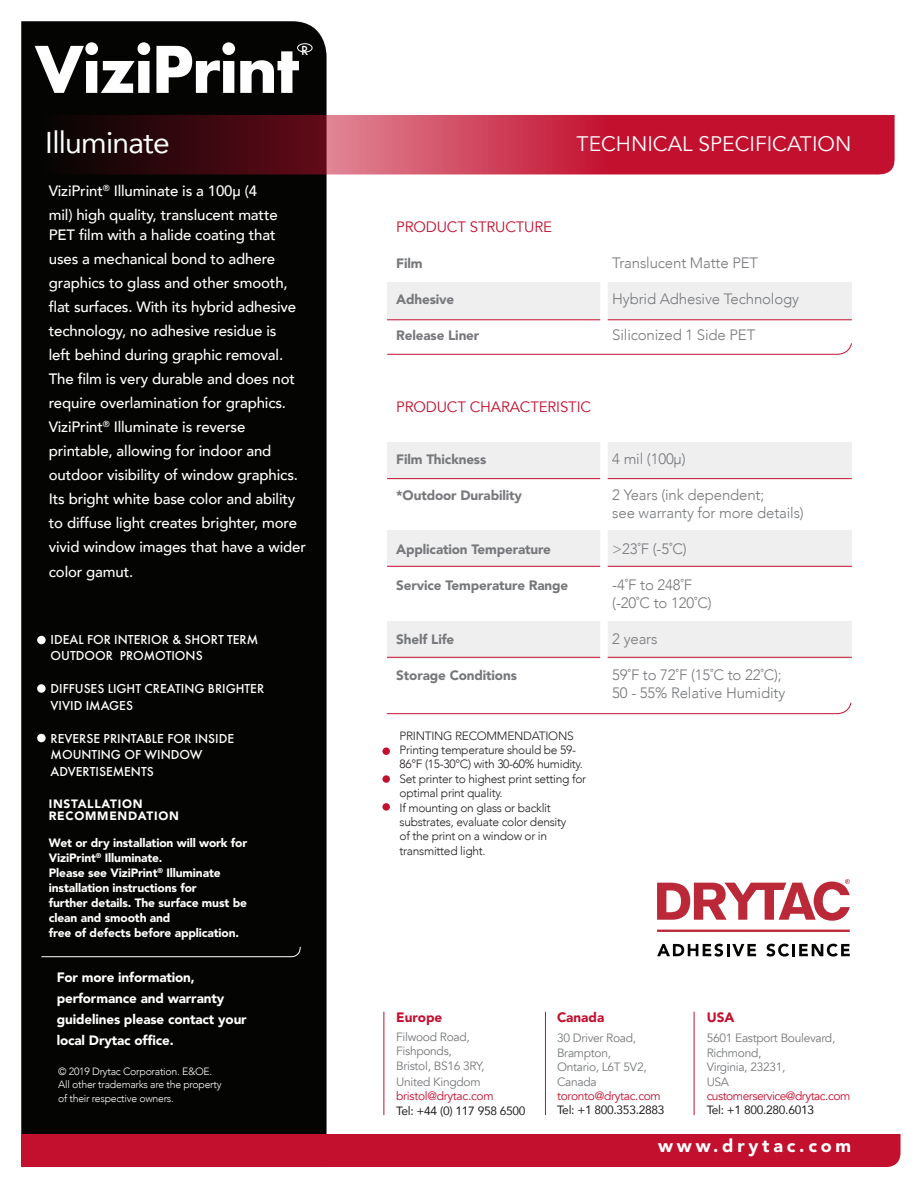
<style>
.page{position:relative;width:918px;height:1188px;background:#fff}
.page>*{position:absolute;margin:0;border:0;box-sizing:border-box;transform-origin:0 0}
.t1{font:700 70.5px "Futura EF";letter-spacing:-.025em;color:#fff}
.t2{font:30px "Avenir";letter-spacing:-.025em;color:#fff}
.t3{font:21px "Avenir";color:#fff}
.t4{font:900 18px "Avenir";letter-spacing:.21em;color:#fff}
.t5{font:500 15px/24px "Avenir";letter-spacing:-.01em;color:#fff}
.t6{font:300 15px "Avenir";letter-spacing:-.01em;color:#76787b}
.t7{font:15px "Avenir";letter-spacing:-.01em;color:#c3102f}
.t8{font:500 13.65px "Futura EF";color:#fff}
.t9{font:500 13.5px/16.5px "Futura EF";color:#fff}
.t10{font:900 13.5px "Avenir";letter-spacing:-.01em;color:#76787b}
.t11{font:900 13.5px/21px "Avenir";letter-spacing:-.01em;color:#fff}
.t12{font:900 13.5px "Avenir";color:#c3102f}
.t13{font:300 12px/14.4px "Avenir";letter-spacing:-.025em;color:#231f20}
.t14{font:900 12px/15px "Avenir";letter-spacing:-.01em;color:#fff}
.t15{font:12px "Avenir";letter-spacing:-.025em;color:#76787b}
.t16{font:12px "Avenir";letter-spacing:-.025em;color:#c3102f}
.t17{font:12px "Avenir";letter-spacing:-.025em;color:#231f20}
.t18{font:900 12px/12px "Avenir";letter-spacing:.06em;color:#fff}
.t19{font:300 10.5px/13.5px "Avenir";letter-spacing:-.025em;color:#fff}
</style>
<div class="page">
<div style="left:21px;top:21px;width:306px;height:1113px;background:#040503"></div>
<div style="left:21px;top:1134px;width:880px;height:33px;background:#c3102f"></div>
<svg style="left:44px;top:115px;width:851px;height:60px;background:#982236"></svg>
<svg style="left:41px;top:946px;width:261px;height:11px;background:#161715"></svg>
<hr style="left:384px;top:1012px;width:1px;height:103px;background:#c3102f">
<hr style="left:545px;top:1012px;width:1px;height:103px;background:#c3102f">
<hr style="left:694px;top:1012px;width:1px;height:103px;background:#c3102f">
<svg style="left:657px;top:879px;width:193px;height:42px"></svg>
<svg style="left:657px;top:944px;width:99px;height:13px"></svg>
<svg style="left:766px;top:944px;width:84px;height:13px"></svg>
<hr style="left:657px;top:930px;width:193px;height:2px;background:#bb2938">
<div style="left:387px;top:282px;width:465px;height:38px;background:#efeff0"></div>
<hr style="left:387px;top:319px;width:465px;height:1px;background:#c3102f">
<div style="left:387px;top:621px;width:465px;height:37px;background:#efeff0"></div>
<div style="left:387px;top:530px;width:465px;height:37px;background:#efeff0"></div>
<div style="left:387px;top:442px;width:465px;height:36px;background:#efeff0"></div>
<hr style="left:387px;top:478px;width:465px;height:1px;background:#c3102f">
<hr style="left:387px;top:566px;width:465px;height:1px;background:#c3102f">
<hr style="left:387px;top:657px;width:465px;height:1px;background:#c3102f">
<div style="left:600px;top:186px;width:8px;height:199px;background:#fff"></div>
<svg style="left:387px;top:343px;width:465px;height:12px"></svg>
<div style="left:600px;top:375px;width:8px;height:426px;background:#fff"></div>
<svg style="left:386px;top:702px;width:466px;height:12px"></svg>
<div style="left:297px;top:43px;width:16px;height:9px;border:1px solid #fff;border-radius:50%"></div>
<div style="left:37px;top:636px;width:9px;height:8px;background:#fff;border-radius:50%"></div>
<div style="left:37px;top:684px;width:9px;height:9px;background:#fff;border-radius:50%"></div>
<div style="left:37px;top:734px;width:9px;height:8px;background:#fff;border-radius:50%"></div>
<div style="left:382px;top:747px;width:8px;height:8px;background:#c3102f;border-radius:50%"></div>
<div style="left:382px;top:775px;width:8px;height:8px;background:#c3102f;border-radius:50%"></div>
<div style="left:382px;top:803px;width:8px;height:8px;background:#c3102f;border-radius:50%"></div>
<p class="t1" style="left:35px;top:27px;width:266px">ViziPrint</p>
<p class="t8" style="left:301px;top:42px;width:9px">R</p>
<p class="t2" style="left:45px;top:119px;width:126px">Illuminate</p>
<p class="t5" style="left:49px;top:178px;width:230px">ViziPrint<sup>®</sup> Illuminate is a 100μ (4 mil) high quality, translucent matte</p>
<p class="t5" style="left:49px;top:222px;width:259px">PET film with a halide coating that uses a mechanical bond to adhere graphics to glass and other smooth, flat surfaces. With its hybrid adhesive technology, no adhesive residue is<br>left behind during graphic removal.<br>The film is very durable and does not require overlamination for graphics.<br>ViziPrint<sup>®</sup> Illuminate is reverse printable, allowing for indoor and outdoor visibility of window graphics.<br>Its bright white base color and ability to diffuse light creates brighter, more vivid window images that have a wider</p>
<p class="t5" style="left:49px;top:559px;width:86px">color gamut.</p>
<p class="t9" style="left:51px;top:631px;width:209px">IDEAL FOR INTERIOR &amp; SHORT TERM<br>OUTDOOR PROMOTIONS</p>
<p class="t9" style="left:51px;top:680px;width:215px">DIFFUSES LIGHT CREATING BRIGHTER<br>VIVID IMAGES</p>
<p class="t9" style="left:51px;top:730px;width:185px">REVERSE PRINTABLE FOR INSIDE<br>MOUNTING OF WINDOW</p>
<p class="t9" style="left:51px;top:763px;width:105px">ADVERTISEMENTS</p>
<p class="t18" style="left:49px;top:797px;width:131px">INSTALLATION<br>RECOMMENDATION</p>
<p class="t14" style="left:49px;top:835px;width:200px">Wet or dry installation will work for<br>ViziPrint<sup>®</sup> Illuminate.</p>
<p class="t14" style="left:49px;top:865px;width:173px">Please see ViziPrint<sup>®</sup> Illuminate installation instructions for</p>
<p class="t14" style="left:49px;top:895px;width:200px">further details. The surface must be clean and smooth and</p>
<p class="t14" style="left:49px;top:925px;width:192px">free of defects before application.</p>
<p class="t11" style="left:57px;top:967px;width:169px">For more information, performance and warranty</p>
<p class="t11" style="left:57px;top:1009px;width:192px">guidelines please contact your local Drytac office.</p>
<p class="t19" style="left:58px;top:1064px;width:165px">© 2019 Drytac Corporation. E&amp;OE.<br>All other trademarks are the property of their respective owners.</p>
<p class="t3" style="left:577px;top:131px;width:276px">TECHNICAL SPECIFICATION</p>
<p class="t7" style="left:396px;top:218px;width:157px">PRODUCT STRUCTURE</p>
<p class="t10" style="left:396px;top:252px;width:28px">Film</p>
<p class="t6" style="left:612px;top:254px;width:147px">Translucent Matte PET</p>
<p class="t10" style="left:396px;top:288px;width:60px">Adhesive</p>
<p class="t6" style="left:612px;top:290px;width:188px">Hybrid Adhesive Technology</p>
<p class="t10" style="left:396px;top:324px;width:85px">Release Liner</p>
<p class="t6" style="left:612px;top:326px;width:145px">Siliconized 1 Side PET</p>
<p class="t7" style="left:396px;top:398px;width:196px">PRODUCT CHARACTERISTIC</p>
<p class="t10" style="left:396px;top:448px;width:92px">Film Thickness</p>
<p class="t6" style="left:612px;top:450px;width:75px">4 mil (100μ)</p>
<p class="t10" style="left:396px;top:484px;width:127px">*Outdoor Durability</p>
<p class="t6" style="left:612px;top:486px;width:154px">2 Years (ink dependent;</p>
<p class="t6" style="left:612px;top:504px;width:193px">see warranty for more details)</p>
<p class="t10" style="left:396px;top:538px;width:156px">Application Temperature</p>
<p class="t6" style="left:612px;top:540px;width:76px">&gt;23˚F (-5˚C)</p>
<p class="t10" style="left:396px;top:574px;width:174px">Service Temperature Range</p>
<p class="t6" style="left:612px;top:576px;width:81px">-4˚F to 248˚F</p>
<p class="t6" style="left:612px;top:594px;width:101px">(-20˚C to 120˚C)</p>
<p class="t10" style="left:396px;top:628px;width:60px">Shelf Life</p>
<p class="t6" style="left:612px;top:630px;width:47px">2 years</p>
<p class="t10" style="left:396px;top:664px;width:122px">Storage Conditions</p>
<p class="t6" style="left:612px;top:666px;width:171px">59˚F to 72˚F (15˚C to 22˚C);</p>
<p class="t6" style="left:612px;top:684px;width:175px">50 - 55% Relative Humidity</p>
<p class="t13" style="left:400px;top:728px;width:176px">PRINTING RECOMMENDATIONS</p>
<p class="t13" style="left:400px;top:743px;width:185px">Printing temperature should be 59-<br>86°F (15-30°C) with 30-60% humidity.</p>
<p class="t13" style="left:400px;top:771px;width:188px">Set printer to highest print setting for optimal print quality.</p>
<p class="t13" style="left:400px;top:800px;width:168px">If mounting on glass or backlit substrates, evaluate color density of the print on a window or in transmitted light.</p>
<p class="t12" style="left:396px;top:1006px;width:47px">Europe</p>
<p class="t15" style="left:396px;top:1030px;width:75px">Filwood Road,</p>
<p class="t15" style="left:396px;top:1044px;width:57px">Fishponds,</p>
<p class="t15" style="left:396px;top:1058px;width:90px">Bristol, BS16 3RY,</p>
<p class="t15" style="left:396px;top:1075px;width:86px">United Kingdom</p>
<p class="t16" style="left:396px;top:1089px;width:99px">bristol@drytac.com</p>
<p class="t17" style="left:396px;top:1101px;width:131px">Tel: +44 (0) 117 958 6500</p>
<p class="t12" style="left:557px;top:1006px;width:49px">Canada</p>
<p class="t15" style="left:557px;top:1031px;width:81px">30 Driver Road,</p>
<p class="t15" style="left:557px;top:1046px;width:56px">Brampton,</p>
<p class="t15" style="left:557px;top:1060px;width:91px">Ontario, L6T 5V2,</p>
<p class="t15" style="left:557px;top:1074px;width:41px">Canada</p>
<p class="t16" style="left:557px;top:1089px;width:105px">toronto@drytac.com</p>
<p class="t17" style="left:557px;top:1101px;width:109px">Tel: +1 800.353.2883</p>
<p class="t12" style="left:707px;top:1006px;width:29px">USA</p>
<p class="t15" style="left:707px;top:1031px;width:130px">5601 Eastport Boulevard,</p>
<p class="t15" style="left:707px;top:1046px;width:56px">Richmond,</p>
<p class="t15" style="left:707px;top:1060px;width:80px">Virginia, 23231,</p>
<p class="t15" style="left:707px;top:1074px;width:24px">USA</p>
<p class="t16" style="left:707px;top:1089px;width:145px">customerservice@drytac.com</p>
<p class="t17" style="left:707px;top:1101px;width:109px">Tel: +1 800.280.6013</p>
<p class="t4" style="left:658px;top:1130px;width:195px">www.drytac.com</p>
</div>
